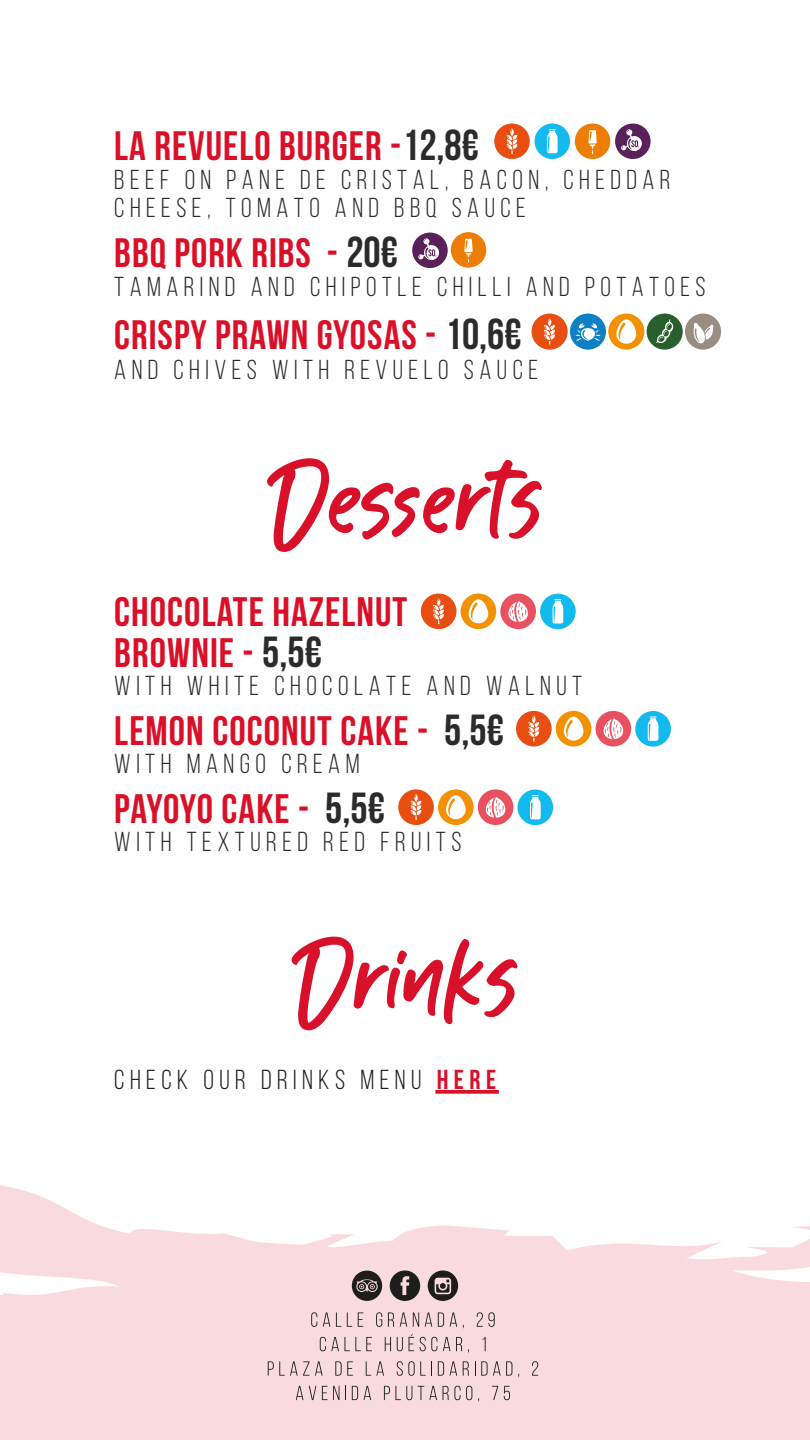
<style>
.page{position:relative;width:810px;height:1440px;background:#fff}
.page>*{position:absolute;margin:0;border:0;box-sizing:border-box;transform-origin:0 0}
.t1{font:155.1px "Kabut Hitam";color:#d91029}
.t2{font:700 41.17px/41.2px "Bebas Neue";letter-spacing:.025em;color:#da1028}
.t3{font:700 41.03px "Bebas Neue";letter-spacing:.025em;color:#da1028}
.t4{font:27.45px "Bebas Neue";letter-spacing:.2em;color:#2d2b2a}
.t5{font:27.45px "Bebas Neue";letter-spacing:.2em;color:#1d1e1c}
.t6{font:27.38px/27.4px "Bebas Neue";letter-spacing:.2em;color:#2d2b2a}
.s1{font-size:43.35px;color:#2d2b2a}
.s2{font-size:43.5px;color:#2d2b2a}
.s3{font-weight:700;color:#da1028}
</style>
<div class="page">
<svg style="left:0;top:1185px;width:810px;height:255px;fill:#f9dbdf"></svg>
<svg style="left:390px;top:1271px;width:30px;height:30px"></svg>
<svg style="left:428px;top:1271px;width:30px;height:30px"></svg>
<svg style="left:352px;top:1271px;width:30px;height:30px"></svg>
<svg style="left:311px;top:1312px;width:6px;height:15px"></svg>
<svg style="left:323px;top:1312px;width:7px;height:15px"></svg>
<svg style="left:336px;top:1312px;width:5px;height:15px"></svg>
<svg style="left:347px;top:1312px;width:5px;height:15px"></svg>
<svg style="left:358px;top:1312px;width:5px;height:15px"></svg>
<svg style="left:376px;top:1312px;width:6px;height:15px"></svg>
<svg style="left:388px;top:1312px;width:6px;height:15px"></svg>
<svg style="left:400px;top:1312px;width:7px;height:15px"></svg>
<svg style="left:413px;top:1312px;width:6px;height:15px"></svg>
<svg style="left:425px;top:1312px;width:7px;height:15px"></svg>
<svg style="left:438px;top:1312px;width:6px;height:15px"></svg>
<svg style="left:450px;top:1312px;width:7px;height:15px"></svg>
<svg style="left:477px;top:1312px;width:18px;height:15px"></svg>
<svg style="left:320px;top:1337px;width:52px;height:14px"></svg>
<svg style="left:385px;top:1337px;width:6px;height:14px"></svg>
<svg style="left:397px;top:1337px;width:6px;height:14px"></svg>
<svg style="left:409px;top:1334px;width:5px;height:17px"></svg>
<svg style="left:420px;top:1337px;width:17px;height:14px"></svg>
<svg style="left:443px;top:1337px;width:19px;height:14px"></svg>
<svg style="left:482px;top:1337px;width:4px;height:14px"></svg>
<svg style="left:268px;top:1361px;width:55px;height:15px"></svg>
<svg style="left:335px;top:1361px;width:18px;height:15px"></svg>
<svg style="left:366px;top:1361px;width:18px;height:15px"></svg>
<svg style="left:397px;top:1361px;width:35px;height:15px"></svg>
<svg style="left:438px;top:1361px;width:6px;height:15px"></svg>
<svg style="left:450px;top:1361px;width:7px;height:15px"></svg>
<svg style="left:463px;top:1361px;width:6px;height:15px"></svg>
<svg style="left:475px;top:1361px;width:37px;height:15px"></svg>
<svg style="left:532px;top:1361px;width:6px;height:15px"></svg>
<svg style="left:296px;top:1386px;width:7px;height:14px"></svg>
<svg style="left:309px;top:1386px;width:7px;height:14px"></svg>
<svg style="left:322px;top:1386px;width:17px;height:14px"></svg>
<svg style="left:345px;top:1386px;width:1px;height:14px"></svg>
<svg style="left:352px;top:1386px;width:6px;height:14px"></svg>
<svg style="left:364px;top:1386px;width:7px;height:14px"></svg>
<svg style="left:384px;top:1386px;width:28px;height:14px"></svg>
<svg style="left:418px;top:1386px;width:19px;height:14px"></svg>
<svg style="left:443px;top:1386px;width:29px;height:14px"></svg>
<svg style="left:492px;top:1386px;width:6px;height:14px"></svg>
<svg style="left:504px;top:1386px;width:6px;height:14px"></svg>
<svg style="left:435px;top:1090px;width:64px;height:4px"></svg>
<div style="left:421px;top:594px;width:35px;height:35px;background:#e84e12;border-radius:50%"></div>
<svg style="left:433px;top:598px;width:11px;height:26px"></svg>
<div style="left:461px;top:594px;width:35px;height:35px;background:#f29102;border-radius:50%"></div>
<svg style="left:469px;top:599px;width:19px;height:24px"></svg>
<svg style="left:471px;top:603px;width:7px;height:17px"></svg>
<div style="left:500px;top:594px;width:36px;height:35px;background:#e95060;border-radius:50%"></div>
<svg style="left:508px;top:601px;width:20px;height:21px"></svg>
<div style="left:540px;top:594px;width:36px;height:35px;background:#12baed;border-radius:50%"></div>
<svg style="left:553px;top:599px;width:10px;height:25px"></svg>
<div style="left:398px;top:789px;width:36px;height:36px;background:#e84e12;border-radius:50%"></div>
<svg style="left:410px;top:794px;width:12px;height:26px"></svg>
<div style="left:438px;top:789px;width:36px;height:36px;background:#f29102;border-radius:50%"></div>
<svg style="left:446px;top:795px;width:20px;height:24px"></svg>
<svg style="left:448px;top:798px;width:7px;height:18px"></svg>
<div style="left:478px;top:789px;width:35px;height:36px;background:#e95060;border-radius:50%"></div>
<svg style="left:486px;top:796px;width:19px;height:22px"></svg>
<div style="left:518px;top:790px;width:35px;height:35px;background:#12baed;border-radius:50%"></div>
<svg style="left:530px;top:795px;width:11px;height:24px"></svg>
<div style="left:516px;top:711px;width:36px;height:35px;background:#e84e12;border-radius:50%"></div>
<svg style="left:528px;top:716px;width:12px;height:26px"></svg>
<div style="left:556px;top:711px;width:35px;height:35px;background:#f29102;border-radius:50%"></div>
<div style="left:564px;top:717px;width:19px;height:24px;background:#fff;border-radius:10px"></div>
<svg style="left:566px;top:720px;width:7px;height:17px"></svg>
<div style="left:596px;top:711px;width:35px;height:35px;background:#e95060;border-radius:50%"></div>
<svg style="left:604px;top:718px;width:19px;height:21px"></svg>
<div style="left:635px;top:711px;width:36px;height:36px;background:#12baed;border-radius:50%"></div>
<svg style="left:648px;top:716px;width:10px;height:25px"></svg>
<div style="left:575px;top:124px;width:35px;height:35px;background:#ee7d05;border-radius:50%"></div>
<svg style="left:588px;top:130px;width:9px;height:24px"></svg>
<div style="left:535px;top:124px;width:35px;height:35px;background:#12baed;border-radius:50%"></div>
<svg style="left:547px;top:129px;width:11px;height:24px"></svg>
<div style="left:615px;top:124px;width:36px;height:35px;background:#59205a;border-radius:50%"></div>
<svg style="left:621px;top:129px;width:21px;height:22px"></svg>
<div style="left:494px;top:124px;width:36px;height:35px;background:#e84e12;border-radius:50%"></div>
<svg style="left:506px;top:128px;width:12px;height:26px"></svg>
<div style="left:570px;top:314px;width:36px;height:36px;background:#0f80c3;border-radius:50%"></div>
<svg style="left:576px;top:323px;width:24px;height:18px"></svg>
<div style="left:685px;top:314px;width:36px;height:36px;background:#998c81;border-radius:50%"></div>
<svg style="left:693px;top:323px;width:21px;height:21px"></svg>
<div style="left:532px;top:314px;width:36px;height:36px;background:#e84e12;border-radius:50%"></div>
<svg style="left:544px;top:319px;width:11px;height:26px"></svg>
<div style="left:608px;top:314px;width:36px;height:36px;background:#f29102;border-radius:50%"></div>
<svg style="left:616px;top:319px;width:20px;height:25px"></svg>
<svg style="left:619px;top:323px;width:6px;height:17px"></svg>
<div style="left:647px;top:314px;width:36px;height:36px;background:#295f2c;border-radius:50%"></div>
<svg style="left:656px;top:320px;width:17px;height:23px"></svg>
<div style="left:412px;top:233px;width:36px;height:35px;background:#59205a;border-radius:50%"></div>
<svg style="left:418px;top:238px;width:21px;height:22px"></svg>
<div style="left:451px;top:232px;width:35px;height:36px;background:#ee7d05;border-radius:50%"></div>
<svg style="left:464px;top:239px;width:9px;height:24px"></svg>
<h3 class="t3" style="left:114px;top:123px;width:366px">LA REVUELO BURGER -<span class="s1">12,8€</span></h3>
<p class="t6" style="left:114px;top:166px;width:558px">BEEF ON PANE DE CRISTAL, BACON, CHEDDAR<br>CHEESE, TOMATO AND BBQ SAUCE</p>
<h3 class="t3" style="left:114px;top:230px;width:285px">BBQ PORK RIBS - <span class="s1">20€</span></h3>
<p class="t6" style="left:114px;top:273px;width:593px">TAMARIND AND CHIPOTLE CHILLI AND POTATOES</p>
<h3 class="t3" style="left:114px;top:312px;width:409px">CRISPY PRAWN GYOSAS - <span class="s1">10,6€</span></h3>
<p class="t6" style="left:114px;top:355px;width:425px">AND CHIVES WITH REVUELO SAUCE</p>
<h1 class="t1" style="left:277px;top:424px;width:268px">Desserts</h1>
<h2 class="t2" style="left:114px;top:591px;width:294px">CHOCOLATE HAZELNUT<br>BROWNIE - <span class="s2">5,5€</span></h2>
<p class="t4" style="left:114px;top:671px;width:469px">WITH WHITE CHOCOLATE AND WALNUT</p>
<h2 class="t2" style="left:114px;top:710px;width:391px">LEMON COCONUT CAKE - <span class="s2">5,5€</span></h2>
<p class="t4" style="left:114px;top:749px;width:247px">WITH MANGO CREAM</p>
<h2 class="t2" style="left:114px;top:788px;width:272px">PAYOYO CAKE - <span class="s2">5,5€</span></h2>
<p class="t4" style="left:114px;top:826px;width:349px">WITH TEXTURED RED FRUITS</p>
<h1 class="t1" style="left:301px;top:902px;width:219px">Drinks</h1>
<p class="t5" style="left:114px;top:1065px;width:383px">CHECK OUR DRINKS MENU <span class="s3">HERE</span></p>
</div>
